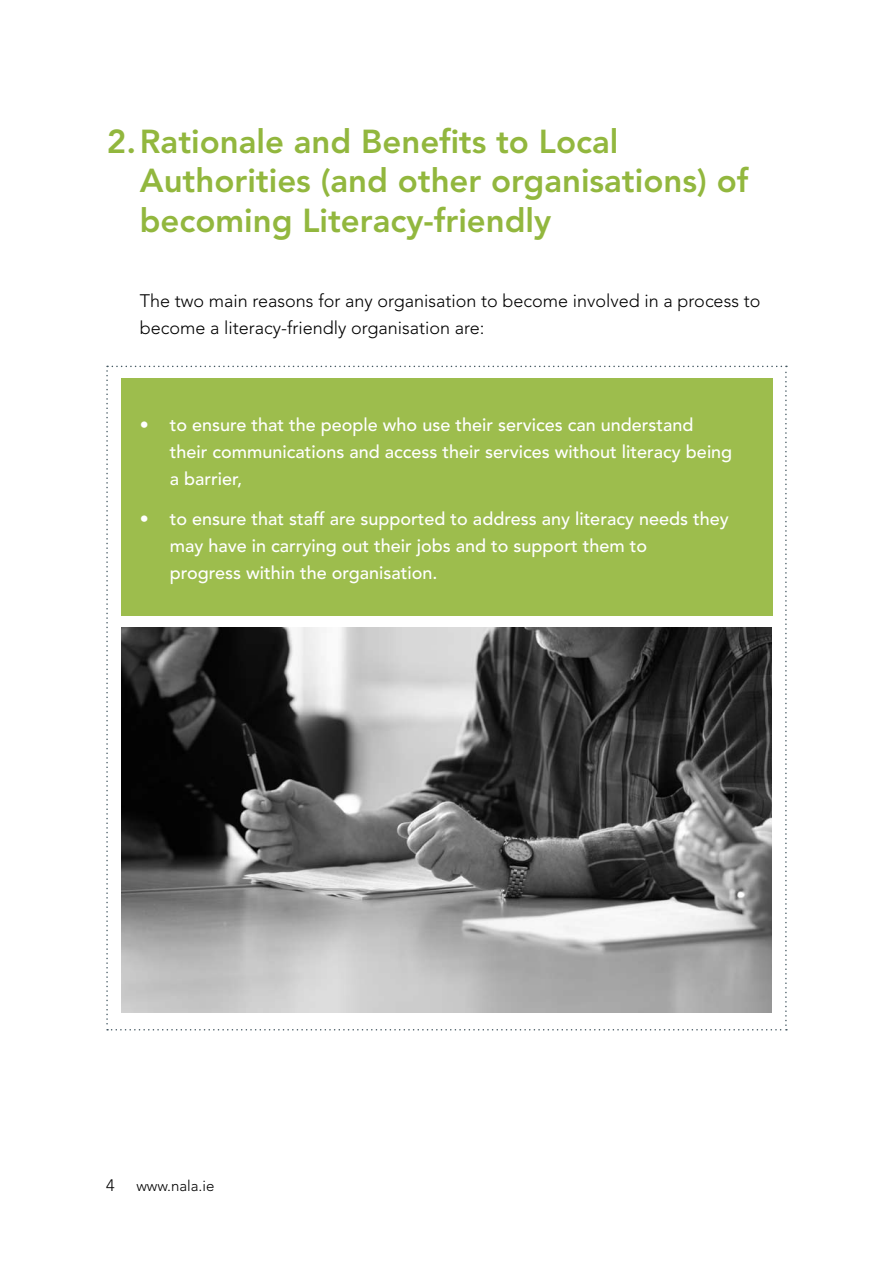
<style>
.page{position:relative;width:893px;height:1263px;background:#fff}
.page>*{position:absolute;margin:0;border:0;box-sizing:border-box;transform-origin:0 0}
.t1{font:800 33px/39.6px "Avenir";color:#92b73e}
.t2{font:500 18px/27px "Avenir";color:#fff}
.t3{font:300 18px/27px "Avenir";color:#000}
.t4{font:300 16.5px "Avenir";color:#000}
.t5{font:300 15px "Avenir";color:#000}
</style>
<div class="page">
<svg style="left:106px;top:366px;width:681px;height:664px;background:#909b74"></svg>
<h1 class="t1" style="left:140px;top:121px;width:610px;text-indent:-33px">2.Rationale and Benefits to Local<br>Authorities (and other organisations) of becoming Literacy-friendly</h1>
<p class="t3" style="left:140px;top:288px;width:622px">The two main reasons for any organisation to become involved in a process to become a literacy-friendly organisation are:</p>
<p class="t2" style="left:170px;top:412px;width:564px;text-indent:-30px">• to ensure that the people who use their services can understand their communications and access their services without literacy being a barrier,</p>
<p class="t2" style="left:170px;top:505px;width:560px;text-indent:-30px">• to ensure that staff are supported to address any literacy needs they may have in carrying out their jobs and to support them to<br>progress within the organisation.</p>
<p class="t4" style="left:106px;top:1175px;width:10px">4</p>
<p class="t5" style="left:136px;top:1177px;width:80px">www.nala.ie</p>
</div>
